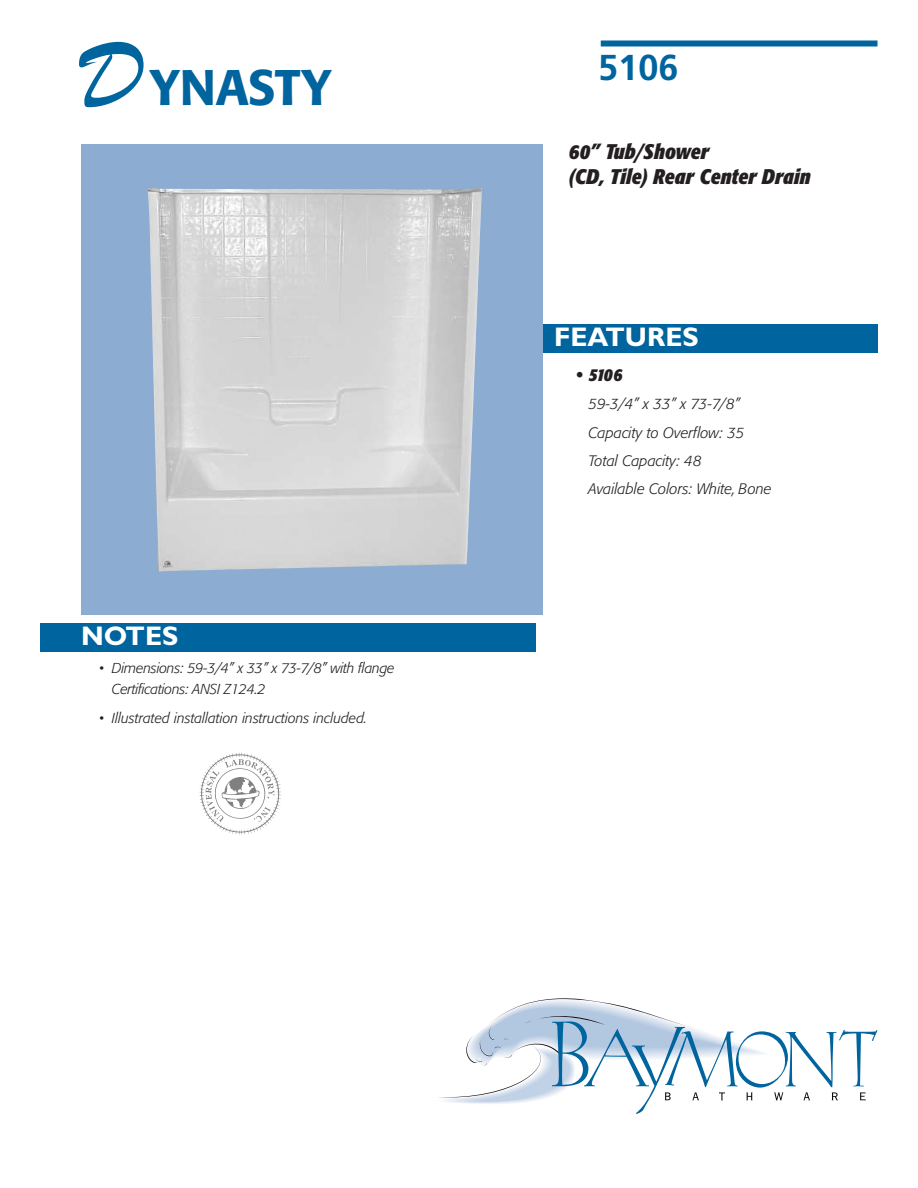
<style>
.page{position:relative;width:918px;height:1188px;background:#fff}
.page>*{position:absolute;margin:0;border:0;box-sizing:border-box;transform-origin:0 0}
.t1{font:500 49.5px "Formata";color:#00649e}
.t2{font:700 36px "Frutiger";color:#00649e}
.t3{font:700 27px "Gill Sans";color:#fff}
.t4{font:italic 700 condensed 21px "Formata";color:#231f20}
.t5{font:italic 700 condensed 18px "Formata";color:#231f20}
.t6{font:italic 300 15px "Formata";color:#231f20}
.t7{font:italic 300 14.25px "Formata";letter-spacing:-.005em;color:#231f20}
.s1{font-family:"Brush Script";font-weight:400;font-size:99px}
</style>
<div class="page">
<img style="left:199px;top:752px;width:82px;height:83px">
<div style="left:601px;top:40px;width:277px;height:6px;background:#00649e"></div>
<svg style="left:439px;top:998px;width:438px;height:116px"></svg>
<div style="left:537px;top:324px;width:341px;height:28px;background:#00649e"></div>
<div style="left:40px;top:623px;width:496px;height:28px;background:#00649e"></div>
<div style="left:81px;top:144px;width:461px;height:471px;background:#8cadd1"></div>
<img style="left:148px;top:187px;width:334px;height:384px">
<p class="t1" style="left:81px;top:66px;width:252px"><span class="s1">D</span>YNASTY</p>
<p class="t3" style="left:81px;top:627px;width:99px">NOTES</p>
<p class="t7" style="left:99px;top:661px;width:297px">• Dimensions: 59-3/4” x 33” x 73-7/8” with flange</p>
<p class="t7" style="left:112px;top:682px;width:155px">Certifications: ANSI Z124.2</p>
<p class="t7" style="left:99px;top:712px;width:269px">• Illustrated installation instructions included.</p>
<p class="t2" style="left:598px;top:53px;width:82px">5106</p>
<p class="t4" style="left:568px;top:143px;width:142px">60” Tub/Shower</p>
<p class="t4" style="left:568px;top:168px;width:244px">(CD, Tile) Rear Center Drain</p>
<p class="t3" style="left:554px;top:328px;width:146px">FEATURES</p>
<p class="t5" style="left:576px;top:367px;width:48px">• 5106</p>
<p class="t6" style="left:589px;top:397px;width:153px">59-3/4” x 33” x 73-7/8”</p>
<p class="t6" style="left:589px;top:426px;width:157px">Capacity to Overflow: 35</p>
<p class="t6" style="left:589px;top:454px;width:115px">Total Capacity: 48</p>
<p class="t6" style="left:589px;top:482px;width:185px">Available Colors: White, Bone</p>
</div>
